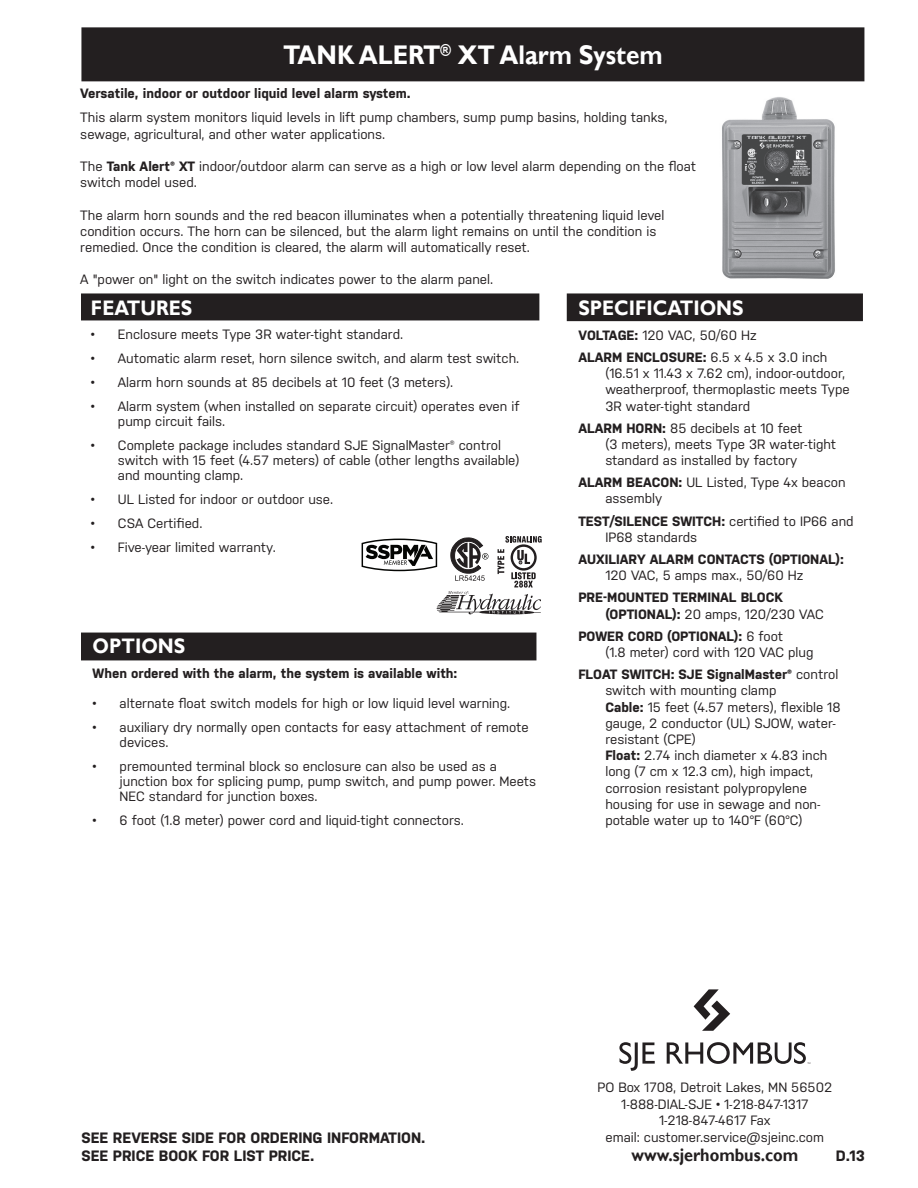
<style>
.page{position:relative;width:918px;height:1188px;background:#fff}
.page>*{position:absolute;margin:0;border:0;box-sizing:border-box;transform-origin:0 0}
.t1{font:700 27px "Gill Sans";color:#fff;scale:.9 1}
.t2{font:700 21px "Gill Sans";color:#fff;scale:.9 1}
.t3{font:700 18px "Gill Sans";color:#231f20;scale:.9 1}
.t4{font:700 15px/18px "Nudista";color:#231f20}
.t5{font:13.5px/16.2px "Nudista";color:#231f20}
.t6{font:700 13.5px/16.2px "Nudista";color:#231f20}
.s1{font-weight:700}
.s2{font-weight:400}
</style>
<div class="page">
<img style="left:722px;top:97px;width:113px;height:182px">
<div style="left:82px;top:28px;width:782px;height:53px;background:#231f20"></div>
<div style="left:81px;top:27px;width:783px;height:54px;border:2px solid #231f20"></div>
<div style="left:82px;top:633px;width:454px;height:27px;background:#231f20"></div>
<div style="left:82px;top:294px;width:457px;height:26px;background:#231f20"></div>
<div style="left:81px;top:293px;width:458px;height:27px;border:2px solid #231f20"></div>
<div style="left:568px;top:294px;width:294px;height:26px;background:#231f20"></div>
<div style="left:567px;top:293px;width:296px;height:28px;border:2px solid #231f20"></div>
<svg style="left:619px;top:1042px;width:36px;height:29px"></svg>
<svg style="left:694px;top:989px;width:36px;height:42px"></svg>
<svg style="left:667px;top:1042px;width:143px;height:22px"></svg>
<img style="left:437px;top:591px;width:104px;height:23px">
<svg style="left:451px;top:538px;width:37px;height:43px"></svg>
<svg style="left:498px;top:536px;width:44px;height:52px"></svg>
<svg style="left:362px;top:539px;width:75px;height:32px"></svg>
<h1 class="t1" style="left:283px;top:39px;width:424px">TANK ALERT<sup>®</sup> XT Alarm System</h1>
<p class="t6" style="left:80px;top:85px;width:332px">Versatile, indoor or outdoor liquid level alarm system.</p>
<p class="t5" style="left:80px;top:109px;width:589px">This alarm system monitors liquid levels in lift pump chambers, sump pump basins, holding tanks, sewage, agricultural, and other water applications.</p>
<p class="t5" style="left:80px;top:158px;width:617px">The <span class="s1">Tank Alert® XT</span> indoor/outdoor alarm can serve as a high or low level alarm depending on the float switch model used.</p>
<p class="t5" style="left:80px;top:207px;width:586px">The alarm horn sounds and the red beacon illuminates when a potentially threatening liquid level condition occurs. The horn can be silenced, but the alarm light remains on until the condition is remedied. Once the condition is cleared, the alarm will automatically reset.</p>
<p class="t5" style="left:80px;top:271px;width:414px">A "power on" light on the switch indicates power to the alarm panel.</p>
<h2 class="t2" style="left:578px;top:295px;width:185px">SPECIFICATIONS</h2>
<p class="t5" style="left:578px;top:324px;width:250px;line-height:22.2px"><span class="s1">VOLTAGE:</span> 120 VAC, 50/60 Hz<br><span class="s1">ALARM ENCLOSURE:</span> 6.5 x 4.5 x 3.0 inch</p>
<p class="t5" style="left:605px;top:365px;width:246px">(16.51 x 11.43 x 7.62 cm), indoor-outdoor, weatherproof, thermoplastic meets Type<br>3R water-tight standard</p>
<p class="t5" style="left:605px;top:420px;width:232px;text-indent:-27px"><span class="s1">ALARM HORN:</span> 85 decibels at 10 feet<br>(3 meters), meets Type 3R water-tight standard as installed by factory</p>
<p class="t5" style="left:605px;top:474px;width:242px;text-indent:-27px"><span class="s1">ALARM BEACON:</span> UL Listed, Type 4x beacon assembly</p>
<p class="t5" style="left:605px;top:513px;width:250px;text-indent:-27px"><span class="s1">TEST/SILENCE SWITCH:</span> certified to IP66 and<br>IP68 standards</p>
<p class="t6" style="left:578px;top:551px;width:267px">AUXILIARY ALARM CONTACTS (OPTIONAL):</p>
<p class="t5" style="left:605px;top:567px;width:199px">120 VAC, 5 amps max., 50/60 Hz</p>
<p class="t6" style="left:605px;top:590px;width:220px;text-indent:-27px">PRE-MOUNTED TERMINAL BLOCK (OPTIONAL): <span class="s2">20 amps, 120/230 VAC</span></p>
<p class="t5" style="left:605px;top:628px;width:210px;text-indent:-27px"><span class="s1">POWER CORD (OPTIONAL):</span> 6 foot<br>(1.8 meter) cord with 120 VAC plug</p>
<p class="t5" style="left:605px;top:666px;width:237px;text-indent:-27px"><span class="s1">FLOAT SWITCH: SJE SignalMaster®</span> control switch with mounting clamp<br><span class="s1">Cable:</span> 15 feet (4.57 meters), flexible 18 gauge, 2 conductor (UL) SJOW, water&shy;resistant (CPE)<br><span class="s1">Float:</span> 2.74 inch diameter x 4.83 inch long (7 cm x 12.3 cm), high impact, corrosion resistant polypropylene housing for use in sewage and non&shy;potable water up to 140°F (60°C)</p>
<h2 class="t2" style="left:91px;top:295px;width:114px">FEATURES</h2>
<p class="t5" style="left:91px;top:326px;width:314px">• Enclosure meets Type 3R water-tight standard.</p>
<p class="t5" style="left:91px;top:350px;width:430px">• Automatic alarm reset, horn silence switch, and alarm test switch.</p>
<p class="t5" style="left:91px;top:374px;width:364px">• Alarm horn sounds at 85 decibels at 10 feet (3 meters).</p>
<p class="t5" style="left:118px;top:398px;width:403px;line-height:15px;text-indent:-27px">• Alarm system (when installed on separate circuit) operates even if pump circuit fails.</p>
<p class="t5" style="left:118px;top:437px;width:403px;line-height:15px;text-indent:-27px">• Complete package includes standard SJE SignalMaster® control switch with 15 feet (4.57 meters) of cable (other lengths available) and mounting clamp.</p>
<p class="t5" style="left:91px;top:491px;width:244px">• UL Listed for indoor or outdoor use.</p>
<p class="t5" style="left:91px;top:515px;width:113px">• CSA Certified.</p>
<p class="t5" style="left:91px;top:539px;width:186px">• Five-year limited warranty.</p>
<h2 class="t2" style="left:93px;top:633px;width:105px">OPTIONS</h2>
<p class="t6" style="left:93px;top:665px;width:366px">When ordered with the alarm, the system is available with:</p>
<p class="t5" style="left:93px;top:695px;width:419px">• alternate float switch models for high or low liquid level warning.</p>
<p class="t5" style="left:120px;top:720px;width:411px;line-height:15px;text-indent:-27px">• auxiliary dry normally open contacts for easy attachment of remote devices.</p>
<p class="t5" style="left:120px;top:759px;width:418px;line-height:15px;text-indent:-27px">• premounted terminal block so enclosure can also be used as a junction box for splicing pump, pump switch, and pump power. Meets<br>NEC standard for junction boxes.</p>
<p class="t5" style="left:93px;top:812px;width:373px">• 6 foot (1.8 meter) power cord and liquid-tight connectors.</p>
<p class="t4" style="left:82px;top:1128px;width:345px">SEE REVERSE SIDE FOR ORDERING INFORMATION.<br>SEE PRICE BOOK FOR LIST PRICE.</p>
<p class="t5" style="left:597px;top:1079px;width:236px;text-align:center">PO Box 1708, Detroit Lakes, MN 56502<br>1-888-DIAL-SJE • 1-218-847-1317<br>1-218-847-4617 Fax<br>email: customer.service@sjeinc.com</p>
<h3 class="t3" style="left:631px;top:1144px;width:187px">www.sjerhombus.com</h3>
<p class="t4" style="left:836px;top:1147px;width:31px">D.13</p>
</div>
